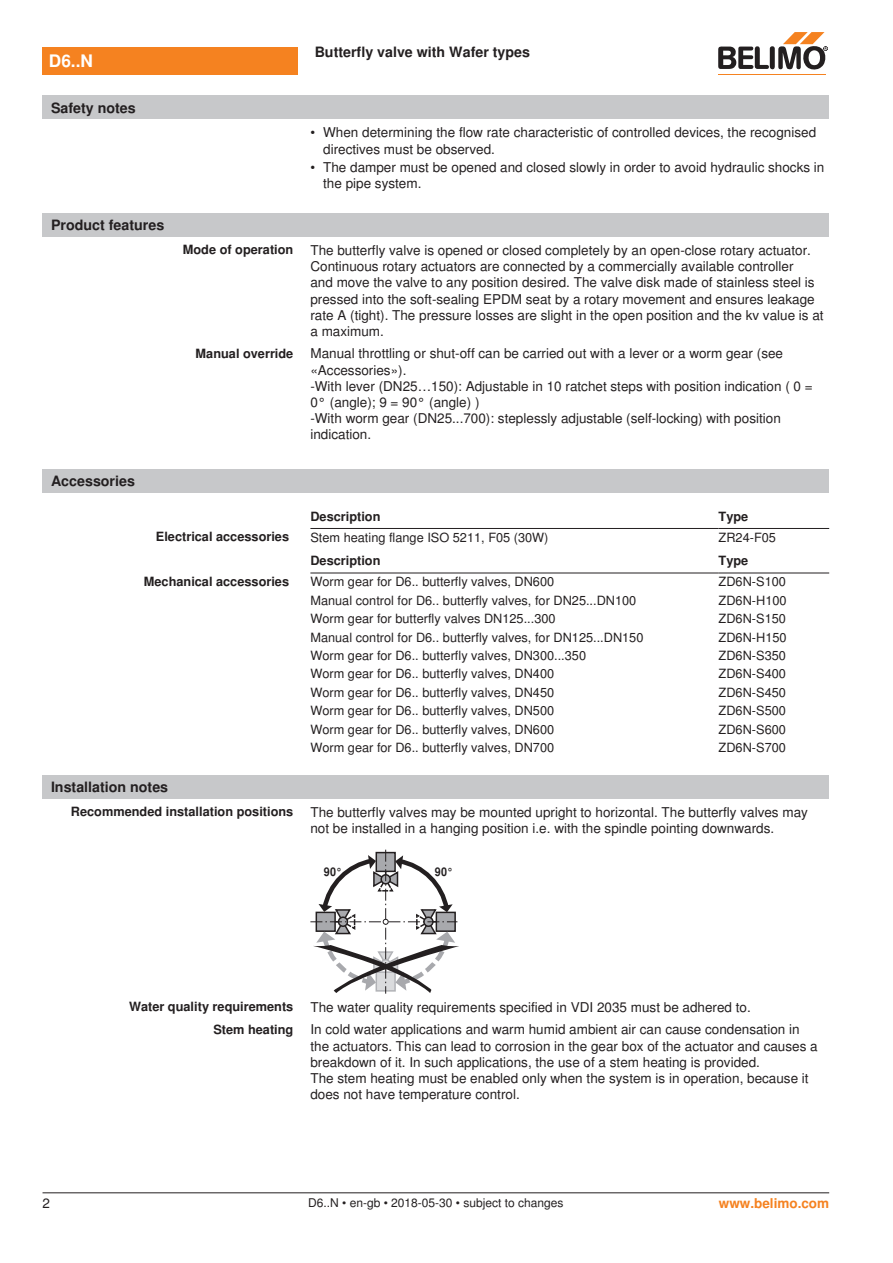
<style>
.page{position:relative;width:893px;height:1263px;background:#fff}
.page>*{position:absolute;margin:0;border:0;box-sizing:border-box;transform-origin:0 0}
.t1{font:700 17.25px "Nimbus Sans BEL";color:#fff}
.t2{font:700 14.25px "Nimbus Sans BEL";color:#231f20}
.t3{font:13.5px/16.2px "Nimbus Sans BEL";color:#231f20}
.t4{font:700 13.5px "Nimbus Sans BEL";color:#f58220}
.t5{font:12.75px "Nimbus Sans BEL";color:#231f20}
.t6{font:700 12.75px "Nimbus Sans BEL";color:#231f20}
.t7{font:12px "Nimbus Sans BEL";color:#231f20}
.t8{font:700 12px "Nimbus Sans BEL";color:#231f20;scale:.9 1}
</style>
<div class="page">
<div style="left:43px;top:213px;width:786px;height:24px;background:#c7c8ca"></div>
<div style="left:43px;top:469px;width:786px;height:23px;background:#c7c8ca"></div>
<hr style="left:310px;top:528px;width:409px;height:1px;background:#231f20">
<hr style="left:719px;top:528px;width:110px;height:1px;background:#231f20">
<hr style="left:310px;top:573px;width:409px;height:1px;background:#231f20">
<hr style="left:719px;top:573px;width:110px;height:1px;background:#231f20">
<div style="left:43px;top:775px;width:786px;height:24px;background:#c7c8ca"></div>
<svg style="left:310px;top:850px;width:149px;height:144px"></svg>
<div style="left:43px;top:47px;width:255px;height:27px;background:#f58220"></div>
<hr style="left:718px;top:74px;width:107px;height:1px;background:#f58220">
<svg style="left:718px;top:32px;width:110px;height:38px"></svg>
<div style="left:43px;top:96px;width:786px;height:23px;background:#c7c8ca"></div>
<hr style="left:43px;top:1192px;width:786px;height:1px;background:#231f20">
<p class="t1" style="left:49px;top:51px;width:46px">D6..N</p>
<p class="t2" style="left:51px;top:99px;width:86px">Safety notes</p>
<p class="t2" style="left:51px;top:217px;width:115px">Product features</p>
<p class="t2" style="left:51px;top:472px;width:85px">Accessories</p>
<p class="t2" style="left:315px;top:44px;width:217px">Butterfly valve with Wafer types</p>
<p class="t3" style="left:323px;top:125px;width:494px;text-indent:-13px">• When determining the flow rate characteristic of controlled devices, the recognised directives must be observed.</p>
<p class="t3" style="left:323px;top:159px;width:503px;text-indent:-13px">• The damper must be opened and closed slowly in order to avoid hydraulic shocks in the pipe system.</p>
<p class="t6" style="left:183px;top:242px;width:112px">Mode of operation</p>
<p class="t3" style="left:310px;top:242px;width:515px">The butterfly valve is opened or closed completely by an open-close rotary actuator.<br>Continuous rotary actuators are connected by a commercially available controller<br>and move the valve to any position desired. The valve disk made of stainless steel is pressed into the soft-sealing EPDM seat by a rotary movement and ensures leakage rate A (tight). The pressure losses are slight in the open position and the kv value is at a maximum.</p>
<p class="t6" style="left:196px;top:346px;width:99px">Manual override</p>
<p class="t3" style="left:310px;top:346px;width:504px">Manual throttling or shut-off can be carried out with a lever or a worm gear (see «Accessories»).<br>-With lever (DN25…150): Adjustable in 10 ratchet steps with position indication ( 0 = 0° (angle); 9 = 90° (angle) )<br>-With worm gear (DN25...700): steplessly adjustable (self-locking) with position indication.</p>
<p class="t6" style="left:310px;top:508px;width:72px">Description</p>
<p class="t6" style="left:719px;top:508px;width:31px">Type</p>
<p class="t6" style="left:156px;top:529px;width:135px">Electrical accessories</p>
<p class="t5" style="left:310px;top:529px;width:240px">Stem heating flange ISO 5211, F05 (30W)</p>
<p class="t5" style="left:719px;top:529px;width:59px">ZR24-F05</p>
<p class="t6" style="left:310px;top:553px;width:72px">Description</p>
<p class="t6" style="left:719px;top:553px;width:31px">Type</p>
<p class="t6" style="left:144px;top:574px;width:147px">Mechanical accessories</p>
<p class="t5" style="left:310px;top:574px;width:245px">Worm gear for D6.. butterfly valves, DN600</p>
<p class="t5" style="left:719px;top:574px;width:69px">ZD6N-S100</p>
<p class="t5" style="left:310px;top:592px;width:327px">Manual control for D6.. butterfly valves, for DN25...DN100</p>
<p class="t5" style="left:719px;top:592px;width:70px">ZD6N-H100</p>
<p class="t5" style="left:310px;top:611px;width:247px">Worm gear for butterfly valves DN125...300</p>
<p class="t5" style="left:719px;top:611px;width:69px">ZD6N-S150</p>
<p class="t5" style="left:310px;top:629px;width:335px">Manual control for D6.. butterfly valves, for DN125...DN150</p>
<p class="t5" style="left:719px;top:629px;width:70px">ZD6N-H150</p>
<p class="t5" style="left:310px;top:648px;width:277px">Worm gear for D6.. butterfly valves, DN300...350</p>
<p class="t5" style="left:719px;top:648px;width:69px">ZD6N-S350</p>
<p class="t5" style="left:310px;top:666px;width:245px">Worm gear for D6.. butterfly valves, DN400</p>
<p class="t5" style="left:719px;top:666px;width:69px">ZD6N-S400</p>
<p class="t5" style="left:310px;top:685px;width:245px">Worm gear for D6.. butterfly valves, DN450</p>
<p class="t5" style="left:719px;top:685px;width:69px">ZD6N-S450</p>
<p class="t5" style="left:310px;top:703px;width:245px">Worm gear for D6.. butterfly valves, DN500</p>
<p class="t5" style="left:719px;top:703px;width:69px">ZD6N-S500</p>
<p class="t5" style="left:310px;top:722px;width:245px">Worm gear for D6.. butterfly valves, DN600</p>
<p class="t5" style="left:719px;top:722px;width:69px">ZD6N-S600</p>
<p class="t5" style="left:310px;top:740px;width:245px">Worm gear for D6.. butterfly valves, DN700</p>
<p class="t5" style="left:719px;top:740px;width:69px">ZD6N-S700</p>
<p class="t2" style="left:51px;top:778px;width:119px">Installation notes</p>
<p class="t6" style="left:71px;top:804px;width:224px">Recommended installation positions</p>
<p class="t3" style="left:310px;top:804px;width:499px">The butterfly valves may be mounted upright to horizontal. The butterfly valves may not be installed in a hanging position i.e. with the spindle pointing downwards.</p>
<p class="t8" style="left:324px;top:864px;width:22px">90°</p>
<p class="t8" style="left:435px;top:864px;width:22px">90°</p>
<p class="t6" style="left:129px;top:999px;width:166px">Water quality requirements</p>
<p class="t3" style="left:310px;top:999px;width:442px">The water quality requirements specified in VDI 2035 must be adhered to.</p>
<p class="t6" style="left:213px;top:1022px;width:82px">Stem heating</p>
<p class="t3" style="left:310px;top:1022px;width:509px">In cold water applications and warm humid ambient air can cause condensation in the actuators. This can lead to corrosion in the gear box of the actuator and causes a breakdown of it. In such applications, the use of a stem heating is provided.<br>The stem heating must be enabled only when the system is in operation, because it does not have temperature control.</p>
<p class="t3" style="left:43px;top:1196px;width:9px">2</p>
<p class="t7" style="left:308px;top:1196px;width:257px">D6..N • en-gb • 2018-05-30 • subject to changes</p>
<p class="t4" style="left:719px;top:1195px;width:112px">www.belimo.com</p>
</div>
